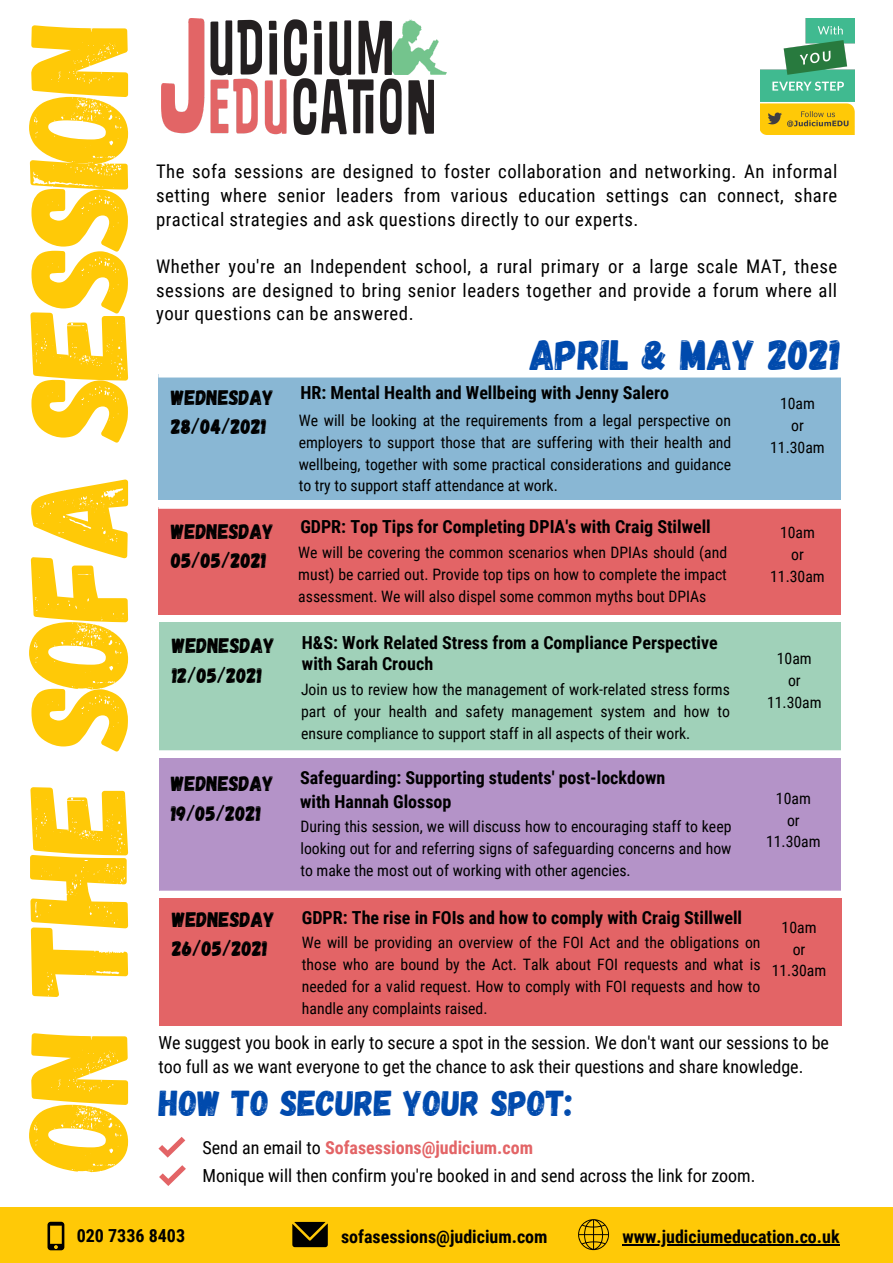
<style>
.page{position:relative;width:893px;height:1263px;background:#fff}
.page>*{position:absolute;margin:0;border:0;box-sizing:border-box;transform-origin:0 0}
.t1{font:140.02px "Gagalin";letter-spacing:-.045em;color:#ffc907}
.t2{font:42.45px "Gagalin";color:#004aad}
.t3{font:36px "Gagalin";color:#004aad}
.t4{font:21px/29.2px "Gagalin";color:#000}
.t5{font:18.75px/23.6px "Roboto Condensed";letter-spacing:.025em;color:#000;text-align:justify}
.t6{font:700 18px/20.2px "Roboto Condensed";color:#000}
.t7{font:18px/23.1px "Roboto Condensed";color:#000}
.t8{font:700 18px "Roboto Condensed";color:#e36466}
.t9{font:15.75px/22px "Roboto Condensed";color:#000;text-align:justify}
.s1{font-weight:400;color:#000}
</style>
<div class="page">
<img style="left:161px;top:18px;width:286px;height:117px">
<svg style="left:158px;top:1137px;width:27px;height:20px"></svg>
<svg style="left:159px;top:1165px;width:27px;height:21px"></svg>
<img style="left:761px;top:18px;width:94px;height:117px">
<div style="left:0;top:1207px;width:893px;height:56px;background:#ffc907"></div>
<svg style="left:47px;top:1222px;width:17px;height:28px"></svg>
<svg style="left:292px;top:1222px;width:36px;height:25px"></svg>
<svg style="left:578px;top:1219px;width:31px;height:31px"></svg>
<hr style="left:622px;top:1244px;width:218px;height:1px;background:#000">
<div style="left:159px;top:622px;width:682px;height:131px;background:#a0d1b9"></div>
<svg style="left:159px;top:750px;width:682px;height:3px;background:#f5faf8"></svg>
<div style="left:158px;top:375px;width:682px;height:125px;background:#89b7d4"></div>
<div style="left:158px;top:507px;width:682px;height:108px;background:#e36466"></div>
<hr style="left:158px;top:374px;width:682px;height:3px;background:#fff">
<svg style="left:158px;top:507px;width:683px;height:2px"></svg>
<div style="left:159px;top:759px;width:682px;height:132px;background:#b493c8"></div>
<div style="left:159px;top:899px;width:682px;height:127px;background:#e36466"></div>
<p class="t1" style="left:-13px;top:1171px;width:1154px;rotate:-90deg">ON THE SOFA SESSION</p>
<p class="t5" style="left:156px;top:160px;width:683px">The sofa sessions are designed to foster collaboration and networking. An informal setting where senior leaders from various education settings can connect, share practical strategies and ask questions directly to our experts.</p>
<p class="t5" style="left:156px;top:255px;width:682px">Whether you're an Independent school, a rural primary or a large scale MAT, these sessions are designed to bring senior leaders together and provide a forum where all your questions can be answered.</p>
<p class="t4" style="left:171px;top:382px;width:104px">WEDNESDAY<br>28/04/2021</p>
<p class="t4" style="left:171px;top:515px;width:104px">WEDNESDAY<br>05/05/2021</p>
<p class="t4" style="left:172px;top:630px;width:104px">WEDNESDAY<br>12/05/2021</p>
<p class="t2" style="left:530px;top:328px;width:312px">APRIL &amp; MAY 2021</p>
<p class="t6" style="left:300px;top:383px;width:370px">HR: Mental Health and Wellbeing with Jenny Salero</p>
<p class="t9" style="left:299px;top:409px;width:434px">We will be looking at the requirements from a legal perspective on employers to support those that are suffering with their health and wellbeing, together with some practical considerations and guidance to try to support staff attendance at work.</p>
<p class="t9" style="left:780px;top:393px;width:36px">10am</p>
<p class="t9" style="left:791px;top:415px;width:14px">or</p>
<p class="t9" style="left:770px;top:437px;width:56px">11.30am</p>
<p class="t6" style="left:300px;top:517px;width:412px">GDPR: Top Tips for Completing DPIA's with Craig Stilwell</p>
<p class="t9" style="left:780px;top:521px;width:36px">10am</p>
<p class="t9" style="left:791px;top:543px;width:14px">or</p>
<p class="t9" style="left:770px;top:565px;width:56px">11.30am</p>
<p class="t9" style="left:298px;top:542px;width:430px">We will be covering the common scenarios when DPIAs should (and must) be carried out. Provide top tips on how to complete the impact assessment. We will also dispel some common myths bout DPIAs</p>
<p class="t6" style="left:302px;top:633px;width:417px">H&amp;S: Work Related Stress from a Compliance Perspective with Sarah Crouch</p>
<p class="t9" style="left:301px;top:679px;width:430px">Join us to review how the management of work-related stress forms part of your health and safety management system and how to ensure compliance to support staff in all aspects of their work.</p>
<p class="t9" style="left:777px;top:648px;width:36px">10am</p>
<p class="t9" style="left:788px;top:670px;width:14px">or</p>
<p class="t9" style="left:767px;top:691px;width:56px">11.30am</p>
<p class="t4" style="left:171px;top:768px;width:104px">WEDNESDAY<br>19/05/2021</p>
<p class="t6" style="left:300px;top:767px;width:367px">Safeguarding: Supporting students' post-lockdown</p>
<p class="t6" style="left:300px;top:792px;width:153px">with Hannah Glossop</p>
<p class="t9" style="left:300px;top:816px;width:432px">During this session, we will discuss how to encouraging staff to keep looking out for and referring signs of safeguarding concerns and how to make the most out of working with other agencies.</p>
<p class="t9" style="left:776px;top:787px;width:36px">10am</p>
<p class="t9" style="left:787px;top:809px;width:14px">or</p>
<p class="t9" style="left:766px;top:831px;width:56px">11.30am</p>
<p class="t4" style="left:172px;top:904px;width:104px">WEDNESDAY<br>26/05/2021</p>
<p class="t6" style="left:302px;top:908px;width:441px">GDPR: The rise in FOIs and how to comply with Craig Stillwell</p>
<p class="t9" style="left:781px;top:916px;width:36px">10am</p>
<p class="t9" style="left:302px;top:931px;width:460px">We will be providing an overview of the FOI Act and the obligations on those who are bound by the Act. Talk about FOI requests and what is needed for a valid request. How to comply with FOI requests and how to handle any complaints raised.</p>
<p class="t9" style="left:792px;top:938px;width:14px">or</p>
<p class="t9" style="left:771px;top:960px;width:56px">11.30am</p>
<p class="t7" style="left:158px;top:1032px;width:672px">We suggest you book in early to secure a spot in the session. We don't want our sessions to be too full as we want everyone to get the chance to ask their questions and share knowledge.</p>
<p class="t3" style="left:159px;top:1079px;width:415px">HOW TO SECURE YOUR SPOT:</p>
<p class="t8" style="left:202px;top:1137px;width:332px"><span class="s1">Send an email to</span> Sofasessions@judicium.com</p>
<p class="t7" style="left:202px;top:1164px;width:554px">Monique will then confirm you're booked in and send across the link for zoom.</p>
<p class="t6" style="left:77px;top:1226px;width:110px">020 7336 8403</p>
<p class="t6" style="left:341px;top:1226px;width:208px">sofasessions@judicium.com</p>
<p class="t6" style="left:622px;top:1226px;width:219px">www.judiciumeducation.co.uk</p>
</div>
